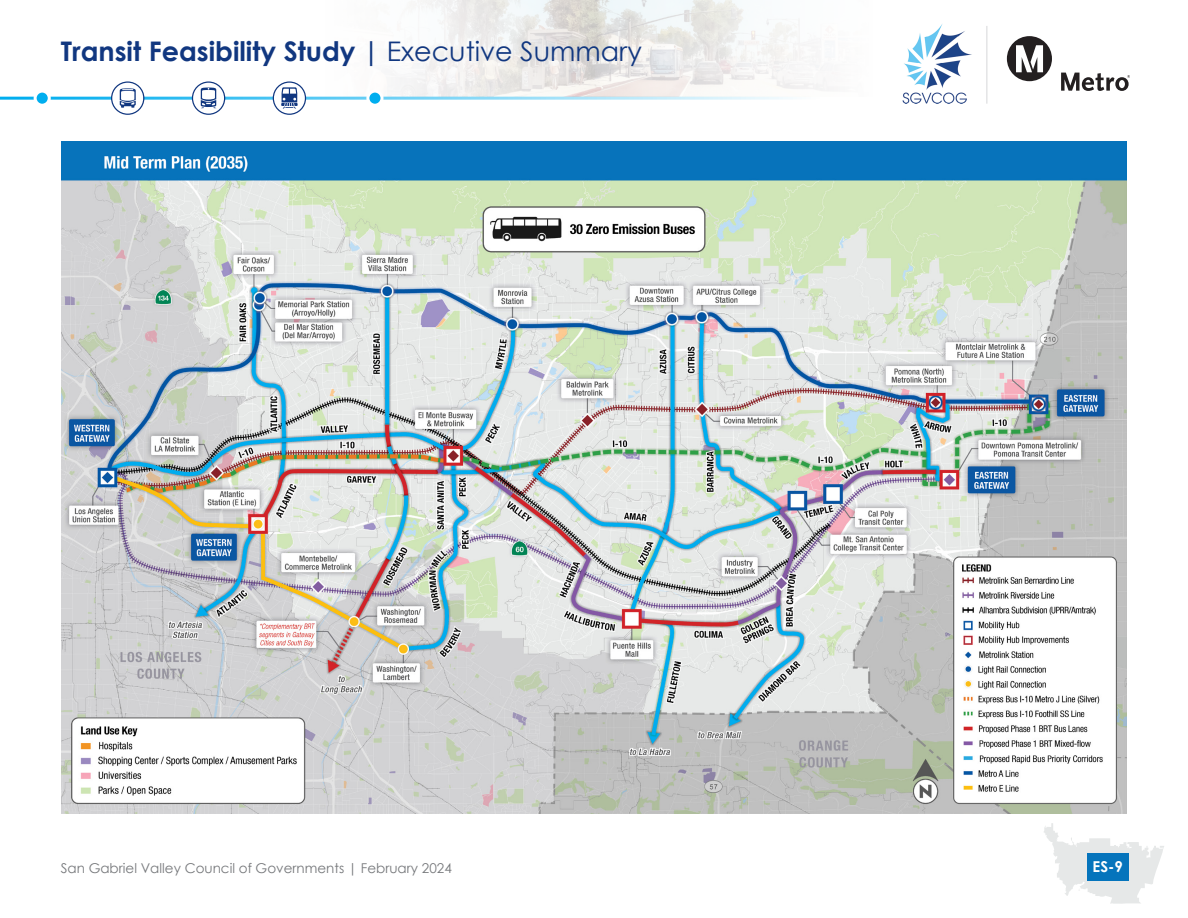
<style>
.page{position:relative;width:1188px;height:918px;background:#fff}
.page>*{position:absolute;margin:0;border:0;box-sizing:border-box;transform-origin:0 0}
.t1{font:700 27px "Century Gothic";color:#113780}
.Body_Copy{font:700 15px "Century Gothic";color:#fff}
.Body_Copy-2{font:13.5px "Century Gothic";color:#76787b}
.s1{font-weight:400}
</style>
<div class="page">
<img style="left:311px;top:0;width:518px;height:97px">
<hr style="left:986px;top:26px;width:1px;height:78px;background:#d6d7d9">
<div style="left:1007px;top:36px;width:45px;height:45px;background:#231f20;border-radius:50%"></div>
<svg style="left:1016px;top:45px;width:27px;height:27px"></svg>
<svg style="left:1061px;top:73px;width:69px;height:18px"></svg>
<img style="left:902px;top:24px;width:70px;height:80px">
<img style="left:61px;top:142px;width:1066px;height:672px">
<hr style="left:0;top:97px;width:1188px;height:3px;background:#00aeef">
<div style="left:35px;top:91px;width:14px;height:14px;background:#00aeef;border-radius:50%"></div>
<div style="left:34px;top:90px;width:17px;height:17px;border:3px solid #fff;border-radius:50%"></div>
<div style="left:368px;top:91px;width:14px;height:14px;background:#00aeef;border-radius:50%"></div>
<div style="left:366px;top:90px;width:18px;height:17px;border:3px solid #fff;border-radius:50%"></div>
<svg style="left:112px;top:82px;width:32px;height:32px"></svg>
<div style="left:111px;top:81px;width:33px;height:34px;border:1px solid #113780;border-radius:50%"></div>
<svg style="left:120px;top:88px;width:16px;height:20px"></svg>
<svg style="left:193px;top:82px;width:31px;height:32px"></svg>
<div style="left:192px;top:81px;width:33px;height:34px;border:1px solid #113780;border-radius:50%"></div>
<svg style="left:201px;top:88px;width:15px;height:20px"></svg>
<div style="left:274px;top:82px;width:31px;height:32px;background:#fff;border-radius:50%"></div>
<div style="left:273px;top:81px;width:33px;height:34px;border:1px solid #113780;border-radius:50%"></div>
<svg style="left:281px;top:87px;width:17px;height:22px"></svg>
<svg style="left:1044px;top:823px;width:120px;height:81px"></svg>
<div style="left:1087px;top:854px;width:42px;height:27px;background:#0574bc"></div>
<h1 class="t1" style="left:61px;top:30px;width:583px">Transit Feasibility Study | <span class="s1">Executive Summary</span></h1>
<p class="Body_Copy-2" style="left:61px;top:858px;width:393px">San Gabriel Valley Council of Governments | February 2024</p>
<p class="Body_Copy" style="left:1093px;top:856px;width:32px">ES-9</p>
</div>
